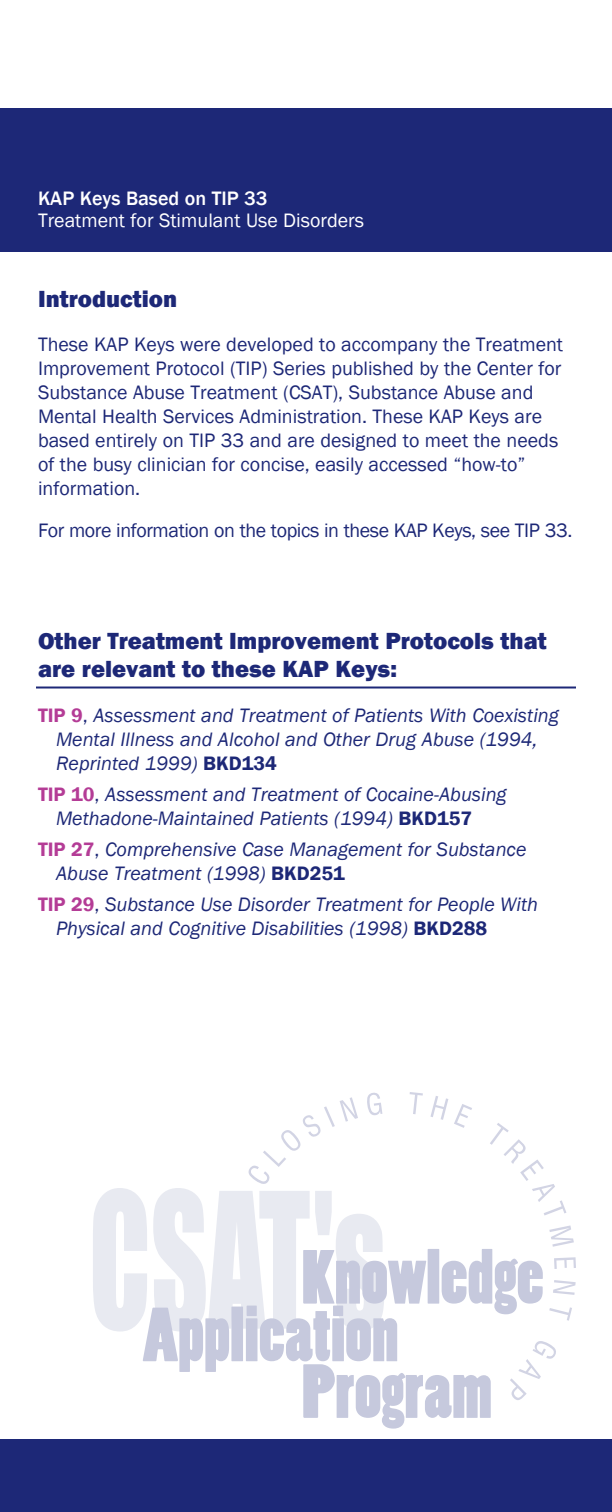
<style>
.page{position:relative;width:612px;height:1512px;background:#fff}
.page>*{position:absolute;margin:0;border:0;box-sizing:border-box;transform-origin:0 0}
.t1{font:800 24px/28px "Franklin Gothic";color:#1d2877}
.t2{font:italic 20px/24px "Franklin Gothic";color:#1d2877}
.t3{font:20px/24px "Franklin Gothic";color:#1d2877}
.t4{font:20px "Franklin Gothic";letter-spacing:-.02em;color:#1d2877}
.t5{font:20px "Franklin Gothic";color:#fff}
.t6{font:500 20px "Franklin Gothic";color:#fff}
.s1{font-weight:600;font-style:normal;color:#b43c96}
.s2{font-style:normal}
.s3{font-weight:600;font-style:normal}
</style>
<div class="page">
<div style="left:0;top:108px;width:612px;height:144px;background:#1d2877"></div>
<div style="left:0;top:1440px;width:612px;height:72px;background:#1d2877"></div>
<hr style="left:36px;top:687px;width:540px;height:2px;background:#1d2877">
<svg style="left:93px;top:1092px;width:483px;height:337px"></svg>
<p class="t6" style="left:38px;top:187px;width:231px">KAP Keys Based on TIP 33</p>
<p class="t5" style="left:38px;top:209px;width:328px">Treatment for Stimulant Use Disorders</p>
<p class="t1" style="left:38px;top:284px;width:141px">Introduction</p>
<p class="t3" style="left:38px;top:332px;width:527px">These KAP Keys were developed to accompany the Treatment Improvement Protocol (TIP) Series published by the Center for Substance Abuse Treatment (CSAT), Substance Abuse and Mental Health Services Administration. These KAP Keys are based entirely on TIP 33 and are designed to meet the needs of the busy clinician for concise, easily accessed “how-to” information.</p>
<p class="t4" style="left:38px;top:519px;width:536px">For more information on the topics in these KAP Keys, see TIP 33.</p>
<p class="t1" style="left:38px;top:626px;width:510px">Other Treatment Improvement Protocols that are relevant to these KAP Keys:</p>
<p class="t2" style="left:56px;top:703px;width:504px;text-indent:-18px"><span class="s1">TIP 9</span><span class="s2">,</span> Assessment and Treatment of Patients With Coexisting<br>Mental Illness and Alcohol and Other Drug Abuse (1994,<br>Reprinted 1999) <span class="s3">BKD134</span></p>
<p class="t2" style="left:56px;top:782px;width:452px;text-indent:-18px"><span class="s1">TIP 10</span><span class="s2">,</span> Assessment and Treatment of Cocaine-Abusing<br>Methadone-Maintained Patients (1994) <span class="s3">BKD157</span></p>
<p class="t2" style="left:56px;top:837px;width:472px;text-indent:-18px"><span class="s1">TIP 27</span><span class="s2">,</span> Comprehensive Case Management for Substance<br>Abuse Treatment (1998) <span class="s3">BKD251</span></p>
<p class="t2" style="left:56px;top:892px;width:484px;text-indent:-18px"><span class="s1">TIP 29</span><span class="s2">,</span> Substance Use Disorder Treatment for People With<br>Physical and Cognitive Disabilities (1998) <span class="s3">BKD288</span></p>
</div>
